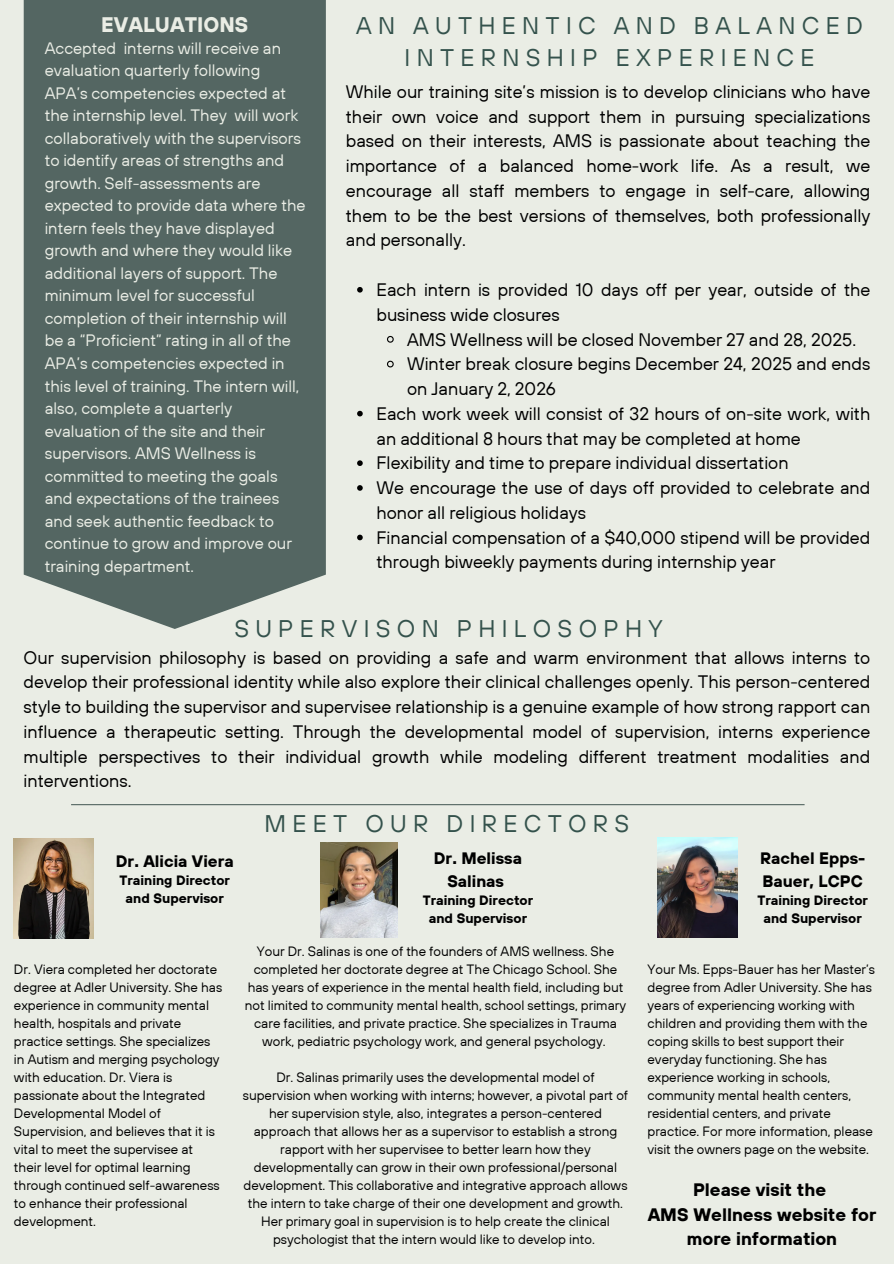
<style>
.page{position:relative;width:894px;height:1264px;background:#fff}
.page>*{position:absolute;margin:0;border:0;box-sizing:border-box;transform-origin:0 0}
.t1{font:24px/32.7px "TT Hoves";letter-spacing:.26em;color:#34524c;text-align:center}
.t2{font:700 21px "TT Hoves";color:#eaede5}
.t3{font:18px/24.8px "TT Hoves";color:#000}
.t4{font:700 18px/24.8px "TT Hoves";color:#000;text-align:center}
.t5{font:16.5px/22.5px "TT Hoves";color:#eaede5}
.t6{font:700 16.5px/22.5px "TT Hoves";color:#000;text-align:center}
.t7{font:13.5px/18px "TT Hoves";color:#000}
.t8{font:700 13.5px/18px "TT Hoves";color:#000;text-align:center}
</style>
<div class="page">
<div style="left:0;top:0;width:893px;height:1263px;background:#eaede5"></div>
<div style="left:24px;top:0;width:302px;height:628px;background:#546662"></div>
<hr style="left:71px;top:804px;width:733px;height:1px;background:#546662">
<img style="left:14px;top:838px;width:80px;height:100px">
<img style="left:321px;top:842px;width:76px;height:95px">
<img style="left:657px;top:837px;width:80px;height:100px">
<svg style="left:357px;top:287px;width:5px;height:5px"></svg>
<svg style="left:387px;top:335px;width:7px;height:8px"></svg>
<svg style="left:387px;top:360px;width:7px;height:8px"></svg>
<svg style="left:357px;top:411px;width:5px;height:5px"></svg>
<svg style="left:357px;top:460px;width:5px;height:6px"></svg>
<svg style="left:357px;top:485px;width:5px;height:6px"></svg>
<svg style="left:357px;top:534px;width:5px;height:6px"></svg>
<p class="t2" style="left:101px;top:11px;width:148px">EVALUATIONS</p>
<h1 class="t5" style="left:45px;top:36px;width:262px">Accepted interns will receive an evaluation quarterly following<br>APA’s competencies expected at the internship level. They will work collaboratively with the supervisors to identify areas of strengths and growth. Self-assessments are expected to provide data where the intern feels they have displayed growth and where they would like additional layers of support. The minimum level for successful completion of their internship will be a “Proficient” rating in all of the<br>APA’s competencies expected in this level of training. The intern will, also, complete a quarterly evaluation of the site and their supervisors. AMS Wellness is committed to meeting the goals and expectations of the trainees and seek authentic feedback to continue to grow and improve our training department.</h1>
<p class="t1" style="left:356px;top:8px;width:508px">AN AUTHENTIC AND BALANCED<br>INTERNSHIP EXPERIENCE</p>
<h2 class="t3" style="left:346px;top:79px;width:526px;text-align:justify">While our training site’s mission is to develop clinicians who have their own voice and support them in pursuing specializations based on their interests, AMS is passionate about teaching the importance of a balanced home-work life. As a result, we encourage all staff members to engage in self-care, allowing them to be the best versions of themselves, both professionally and personally.</h2>
<h4 class="t3" style="left:376px;top:277px;width:495px">Each intern is provided 10 days off per year, outside of the business wide closures</h4>
<h1 class="t3" style="left:407px;top:326px;width:450px">AMS Wellness will be closed November 27 and 28, 2025.</h1>
<h4 class="t3" style="left:407px;top:351px;width:464px">Winter break closure begins December 24, 2025 and ends on January 2, 2026</h4>
<p class="t3" style="left:376px;top:401px;width:495px">Each work week will consist of 32 hours of on-site work, with an additional 8 hours that may be completed at home</p>
<p class="t3" style="left:376px;top:450px;width:413px">Flexibility and time to prepare individual dissertation</p>
<p class="t3" style="left:376px;top:475px;width:495px">We encourage the use of days off provided to celebrate and honor all religious holidays</p>
<p class="t3" style="left:376px;top:524px;width:495px">Financial compensation of a $40,000 stipend will be provided through biweekly payments during internship year</p>
<p class="t1" style="left:234px;top:612px;width:429px">SUPERVISON PHILOSOPHY</p>
<h4 class="t3" style="left:24px;top:644px;width:847px;text-align:justify">Our supervision philosophy is based on providing a safe and warm environment that allows interns to develop their professional identity while also explore their clinical challenges openly. This person-centered style to building the supervisor and supervisee relationship is a genuine example of how strong rapport can influence a therapeutic setting. Through the developmental model of supervision, interns experience multiple perspectives to their individual growth while modeling different treatment modalities and interventions.</h4>
<p class="t1" style="left:264px;top:806px;width:366px">MEET OUR DIRECTORS</p>
<h1 class="t6" style="left:116px;top:849px;width:119px">Dr. Alicia Viera</h1>
<h1 class="t8" style="left:119px;top:870px;width:112px">Training Director and Supervisor</h1>
<p class="t6" style="left:434px;top:846px;width:90px">Dr. Melissa<br>Salinas</p>
<p class="t8" style="left:422px;top:890px;width:112px">Training Director and Supervisor</p>
<p class="t6" style="left:759px;top:846px;width:107px;text-align:left">Rachel Epps-<br>Bauer, LCPC</p>
<p class="t8" style="left:757px;top:890px;width:112px">Training Director and Supervisor</p>
<h5 class="t7" style="left:14px;top:959px;width:210px">Dr. Viera completed her doctorate degree at Adler University. She has experience in community mental health, hospitals and private practice settings. She specializes in Autism and merging psychology with education. Dr. Viera is passionate about the Integrated<br>Developmental Model of<br>Supervision, and believes that it is vital to meet the supervisee at their level for optimal learning through continued self-awareness to enhance their professional development.</h5>
<p class="t7" style="left:245px;top:941px;width:382px;text-align:center">Your Dr. Salinas is one of the founders of AMS wellness. She completed her doctorate degree at The Chicago School. She has years of experience in the mental health field, including but not limited to community mental health, school settings, primary care facilities, and private practice. She specializes in Trauma work, pediatric psychology work, and general psychology.</p>
<h5 class="t7" style="left:243px;top:1068px;width:386px;text-align:center">Dr. Salinas primarily uses the developmental model of supervision when working with interns; however, a pivotal part of her supervision style, also, integrates a person-centered approach that allows her as a supervisor to establish a strong rapport with her supervisee to better learn how they developmentally can grow in their own professional/personal development. This collaborative and integrative approach allows the intern to take charge of their one development and growth.<br>Her primary goal in supervision is to help create the clinical psychologist that the intern would like to develop into.</h5>
<h5 class="t7" style="left:647px;top:959px;width:229px">Your Ms. Epps-Bauer has her Master’s degree from Adler University. She has years of experiencing working with children and providing them with the coping skills to best support their everyday functioning. She has experience working in schools, community mental health centers, residential centers, and private practice. For more information, please visit the owners page on the website.</h5>
<p class="t4" style="left:647px;top:1176px;width:230px">Please visit the<br>AMS Wellness website for more information</p>
</div>
